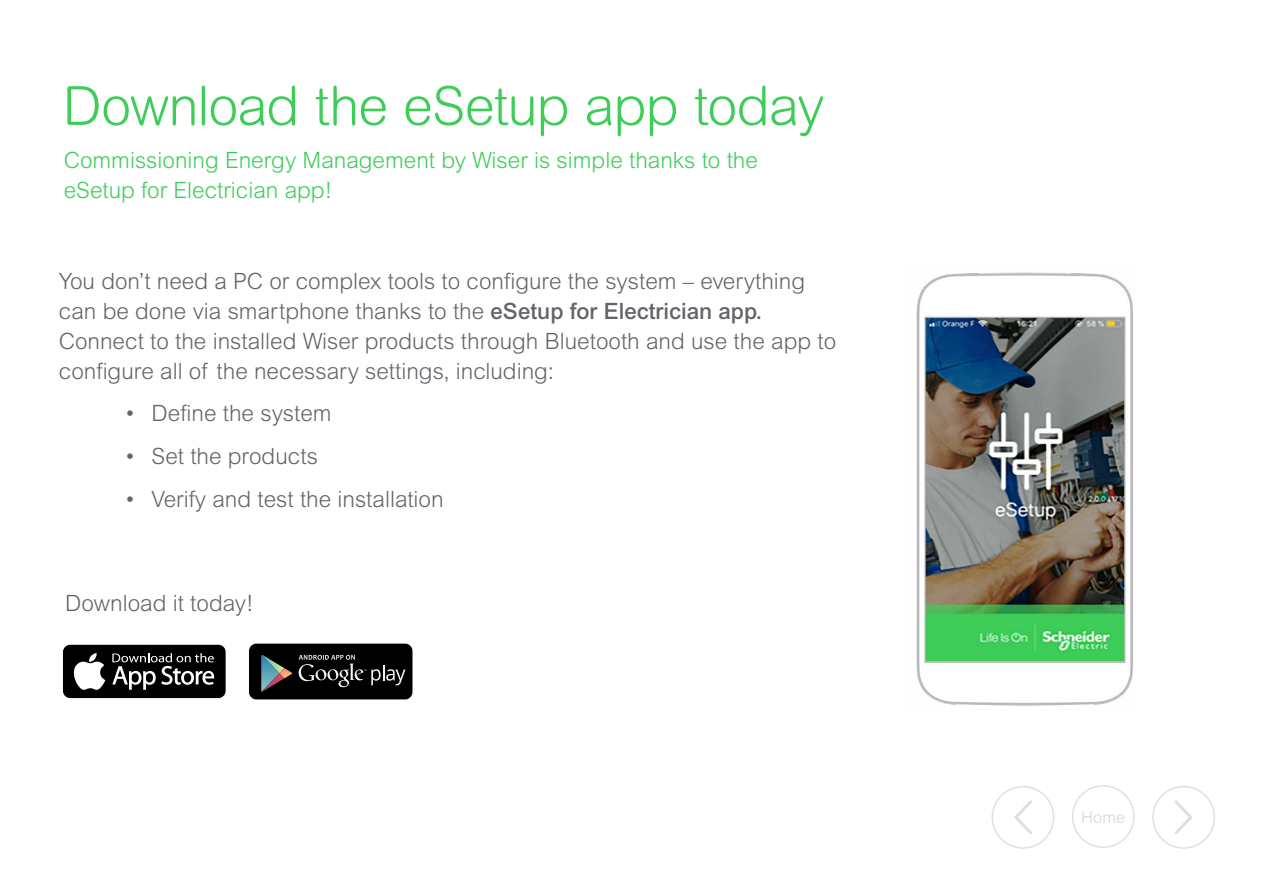
<style>
.page{position:relative;width:1263px;height:893px;background:#fff}
.page>*{position:absolute;margin:0;border:0;box-sizing:border-box;transform-origin:0 0}
.t1{font:300 54px "Arial Rounded MT Pro";letter-spacing:-.015em;color:#3dcd58}
.t2{font:300 22.5px/30px "Arial MT Pro";color:#626469}
.t3{font:300 22.5px/30px "Arial MT Pro";color:#3dcd58}
.t4{font:16.5px "Arial MT Pro";color:#d1d3d4}
.s1{font-weight:500}
</style>
<div class="page">
<svg style="left:1174px;top:800px;width:19px;height:34px"></svg>
<div style="left:1152px;top:786px;width:63px;height:63px;border:2px solid #d1d3d4;border-radius:50%"></div>
<div style="left:1072px;top:785px;width:63px;height:63px;border:2px solid #d1d3d4;border-radius:50%"></div>
<svg style="left:1014px;top:800px;width:18px;height:34px"></svg>
<div style="left:991px;top:786px;width:63px;height:63px;border:2px solid #d1d3d4;border-radius:50%"></div>
<div style="left:63px;top:645px;width:163px;height:53px;background:#000;border-radius:7px"></div>
<svg style="left:73px;top:653px;width:32px;height:37px"></svg>
<svg style="left:112px;top:653px;width:102px;height:37px"></svg>
<div style="left:249px;top:644px;width:163px;height:55px;background:#000;border-radius:7px"></div>
<svg style="left:261px;top:655px;width:31px;height:37px"></svg>
<svg style="left:299px;top:655px;width:106px;height:32px"></svg>
<img style="left:916px;top:272px;width:217px;height:434px">
<h1 class="t1" style="left:63px;top:75px;width:763px">Download the eSetup app today</h1>
<p class="t3" style="left:64px;top:146px;width:696px">Commissioning Energy Management by Wiser is simple thanks to the eSetup for Electrician app!</p>
<p class="t2" style="left:59px;top:267px;width:779px">You don’t need a PC or complex tools to configure the system – everything can be done via smartphone thanks to the <span class="s1">eSetup for Electrician app.<br></span>Connect to the installed Wiser products through Bluetooth and use the app to configure all of the necessary settings, including:</p>
<p class="t2" style="left:125px;top:399px;width:209px">• Define the system</p>
<p class="t2" style="left:125px;top:441px;width:195px">• Set the products</p>
<p class="t2" style="left:125px;top:484px;width:320px">• Verify and test the installation</p>
<p class="t2" style="left:65px;top:588px;width:190px">Download it today!</p>
<p class="t4" style="left:1081px;top:807px;width:46px">Home</p>
</div>
